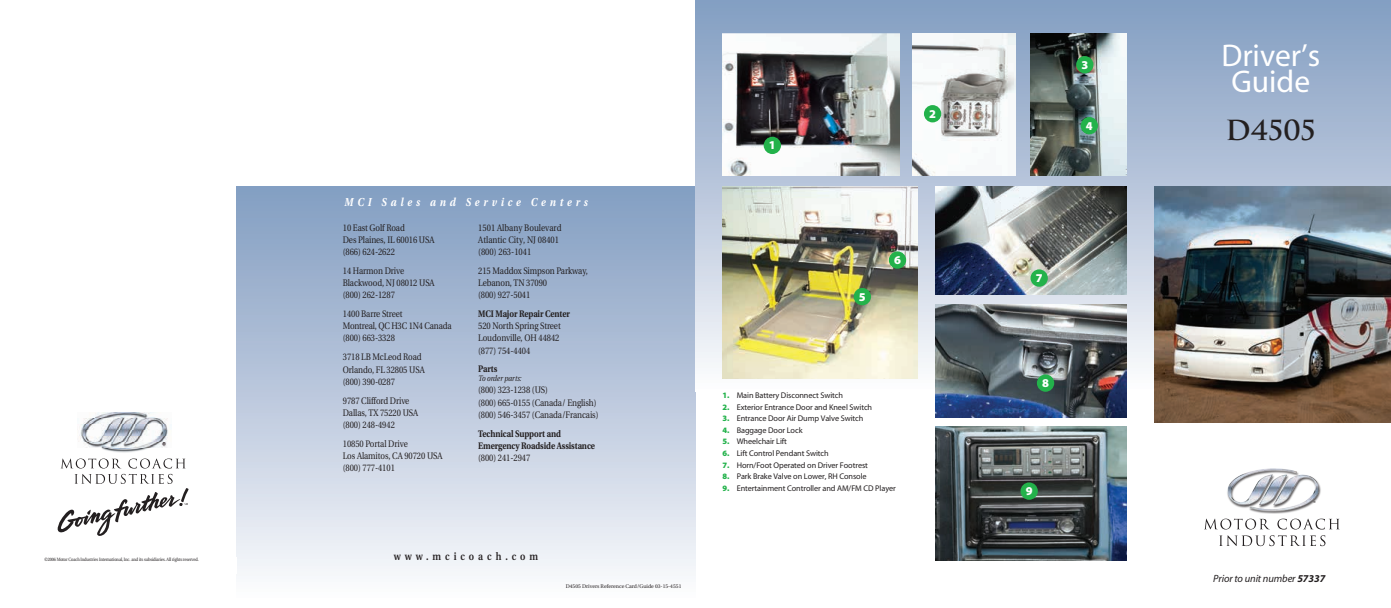
<style>
.page{position:relative;width:1391px;height:608px;background:#fff}
.page>*{position:absolute;margin:0;border:0;box-sizing:border-box;transform-origin:0 0}
.t1{font:31.5px/25.5px "Myriad MM";color:#fff;text-align:center}
.t2{font:700 27px "Trajan";letter-spacing:-.02em;color:#231f20}
.t3{font:12px "Myriad MM";color:#fff}
.t4{font:italic 700 11.48px "Utopia";letter-spacing:.4em;color:#fff;scale:.85 1}
.t5{font:600 10.8px "Utopia";letter-spacing:.43em;color:#231f20;scale:.85 1}
.t6{font:italic 10.5px "Myriad MM";letter-spacing:-.01em;color:#231f20}
.t7{font:9.45px/12.1px "Utopia";letter-spacing:-.01em;color:#231f20;scale:.85 1}
.t8{font:700 9.45px/12.1px "Utopia";letter-spacing:-.01em;color:#231f20;scale:.85 1}
.t9{font:8.25px "Myriad MM";letter-spacing:-.01em;color:#231f20}
.t10{font:italic 8.1px "Utopia";letter-spacing:-.01em;color:#231f20;scale:.85 1}
.t11{font:5.25px "Utopia";color:#231f20}
.t12{font:4.72px "Utopia";letter-spacing:-.02em;color:#231f20;scale:.85 1}
.t13{font:4.5px "Myriad MM";color:#231f20}
.s1{color:#23b24b}
</style>
<div class="page">
<div style="left:236px;top:186px;width:459px;height:415px;background:linear-gradient(to bottom,#809bc0,#fbfafc)"></div>
<div style="left:695px;top:0;width:459px;height:392px;background:linear-gradient(to bottom,#829cc0,#f8f8fa)"></div>
<img style="left:1030px;top:34px;width:97px;height:142px">
<img style="left:912px;top:34px;width:103px;height:142px">
<img style="left:722px;top:34px;width:177px;height:142px">
<img style="left:722px;top:186px;width:195px;height:193px">
<svg style="left:1152px;top:0;width:239px;height:392px;background:#9db2ce"></svg>
<svg style="left:1204px;top:519px;width:65px;height:10px"></svg>
<svg style="left:1277px;top:519px;width:62px;height:10px"></svg>
<svg style="left:1219px;top:535px;width:106px;height:11px"></svg>
<img style="left:1227px;top:468px;width:94px;height:46px">
<img style="left:78px;top:412px;width:90px;height:41px">
<svg style="left:61px;top:458px;width:59px;height:10px"></svg>
<svg style="left:128px;top:458px;width:58px;height:10px"></svg>
<svg style="left:57px;top:474px;width:132px;height:62px"></svg>
<div style="left:1076px;top:56px;width:17px;height:17px;background:#23b24b;border-radius:50%"></div>
<div style="left:924px;top:105px;width:17px;height:17px;background:#23b24b;border-radius:50%"></div>
<div style="left:764px;top:137px;width:17px;height:17px;background:#23b24b;border-radius:50%"></div>
<div style="left:854px;top:288px;width:17px;height:17px;background:#23b24b;border-radius:50%"></div>
<img style="left:1154px;top:186px;width:237px;height:237px">
<div style="left:1081px;top:117px;width:17px;height:17px;background:#23b24b;border-radius:50%"></div>
<img style="left:935px;top:186px;width:192px;height:108px">
<img style="left:935px;top:304px;width:192px;height:113px">
<img style="left:935px;top:426px;width:192px;height:134px">
<div style="left:889px;top:251px;width:17px;height:18px;background:#23b24b;border-radius:50%"></div>
<div style="left:1030px;top:269px;width:18px;height:18px;background:#23b24b;border-radius:50%"></div>
<div style="left:1037px;top:374px;width:17px;height:18px;background:#23b24b;border-radius:50%"></div>
<div style="left:1020px;top:482px;width:18px;height:18px;background:#23b24b;border-radius:50%"></div>
<svg style="left:1383px;top:0;width:8px;height:8px"></svg>
<p class="t12" style="left:45px;top:557px;width:183px">©2006 Motor Coach Industries International, Inc. and its subsidiaries. All rights reserved.</p>
<p class="t4" style="left:344px;top:196px;width:288px">MCI Sales and Service Centers</p>
<p class="t7" style="left:343px;top:222px;width:109px">10 East Golf Road<br>Des Plaines, IL 60016 USA (866) 624-2622</p>
<p class="t7" style="left:343px;top:265px;width:110px">14 Harmon Drive<br>Blackwood, NJ 08012 USA (800) 262-1287</p>
<p class="t7" style="left:343px;top:308px;width:129px">1400 Barre Street<br>Montreal, QC H3C 1N4 Canada (800) 663-3328</p>
<p class="t7" style="left:343px;top:351px;width:98px">3718 LB McLeod Road<br>Orlando, FL 32805 USA (800) 390-0287</p>
<p class="t7" style="left:343px;top:394px;width:90px">9787 Clifford Drive<br>Dallas, TX 75220 USA (800) 248-4942</p>
<p class="t7" style="left:343px;top:438px;width:119px">10850 Portal Drive<br>Los Alamitos, CA 90720 USA (800) 777-4101</p>
<p class="t7" style="left:478px;top:222px;width:99px">1501 Albany Boulevard<br>Atlantic City, NJ 08401 (800) 263-1041</p>
<p class="t7" style="left:478px;top:265px;width:130px">215 Maddox Simpson Parkway,<br>Lebanon, TN 37090<br>(800) 927-5041</p>
<p class="t8" style="left:478px;top:308px;width:110px">MCI Major Repair Center</p>
<p class="t7" style="left:478px;top:320px;width:99px">520 North Spring Street<br>Loudonville, OH 44842 (877) 754-4404</p>
<p class="t8" style="left:478px;top:363px;width:24px">Parts</p>
<p class="t10" style="left:478px;top:374px;width:52px">To order parts:</p>
<p class="t7" style="left:478px;top:384px;width:143px">(800) 323-1238 (US)<br>(800) 665-0155 (Canada/ English) (800) 546-3457 (Canada/Francais)</p>
<p class="t8" style="left:478px;top:427px;width:139px">Technical Support and<br>Emergency Roadside Assistance</p>
<p class="t7" style="left:478px;top:452px;width:63px">(800) 241-2947</p>
<p class="t5" style="left:394px;top:550px;width:171px">www.mcicoach.com</p>
<p class="t11" style="left:566px;top:584px;width:117px">D4505 Drivers Reference Card/Guide 03-15-4551</p>
<p class="t3" style="left:769px;top:139px;width:8px">1</p>
<p class="t3" style="left:929px;top:108px;width:8px">2</p>
<p class="t3" style="left:859px;top:291px;width:8px">5</p>
<p class="t3" style="left:894px;top:254px;width:8px">6</p>
<p class="t9" style="left:722px;top:391px;width:122px"><span class="s1">1.</span> Main Battery Disconnect Switch</p>
<p class="t9" style="left:722px;top:403px;width:151px"><span class="s1">2.</span> Exterior Entrance Door and Kneel Switch</p>
<p class="t9" style="left:722px;top:414px;width:142px"><span class="s1">3.</span> Entrance Door Air Dump Valve Switch</p>
<p class="t9" style="left:722px;top:426px;width:82px"><span class="s1">4.</span> Baggage Door Lock</p>
<p class="t9" style="left:722px;top:438px;width:66px"><span class="s1">5.</span> Wheelchair Lift</p>
<p class="t9" style="left:722px;top:449px;width:108px"><span class="s1">6.</span> Lift Control Pendant Switch</p>
<p class="t9" style="left:722px;top:461px;width:147px"><span class="s1">7.</span> Horn/Foot Operated on Driver Footrest</p>
<p class="t9" style="left:722px;top:472px;width:146px"><span class="s1">8.</span> Park Brake Valve on Lower, RH Console</p>
<p class="t9" style="left:722px;top:484px;width:175px"><span class="s1">9.</span> Entertainment Controller and AM/FM CD Player</p>
<p class="t3" style="left:1081px;top:59px;width:8px">3</p>
<p class="t3" style="left:1086px;top:120px;width:8px">4</p>
<p class="t3" style="left:1036px;top:272px;width:8px">7</p>
<p class="t3" style="left:1042px;top:377px;width:8px">8</p>
<p class="t3" style="left:1026px;top:485px;width:8px">9</p>
<h1 class="t1" style="left:1221px;top:45px;width:100px">Driver’s<br>Guide</h1>
<h2 class="t2" style="left:1226px;top:113px;width:92px">D4505</h2>
<p class="t13" style="left:1313px;top:500px;width:4px">®</p>
<p class="t6" style="left:1213px;top:573px;width:114px">Prior to unit number 57337</p>
</div>
